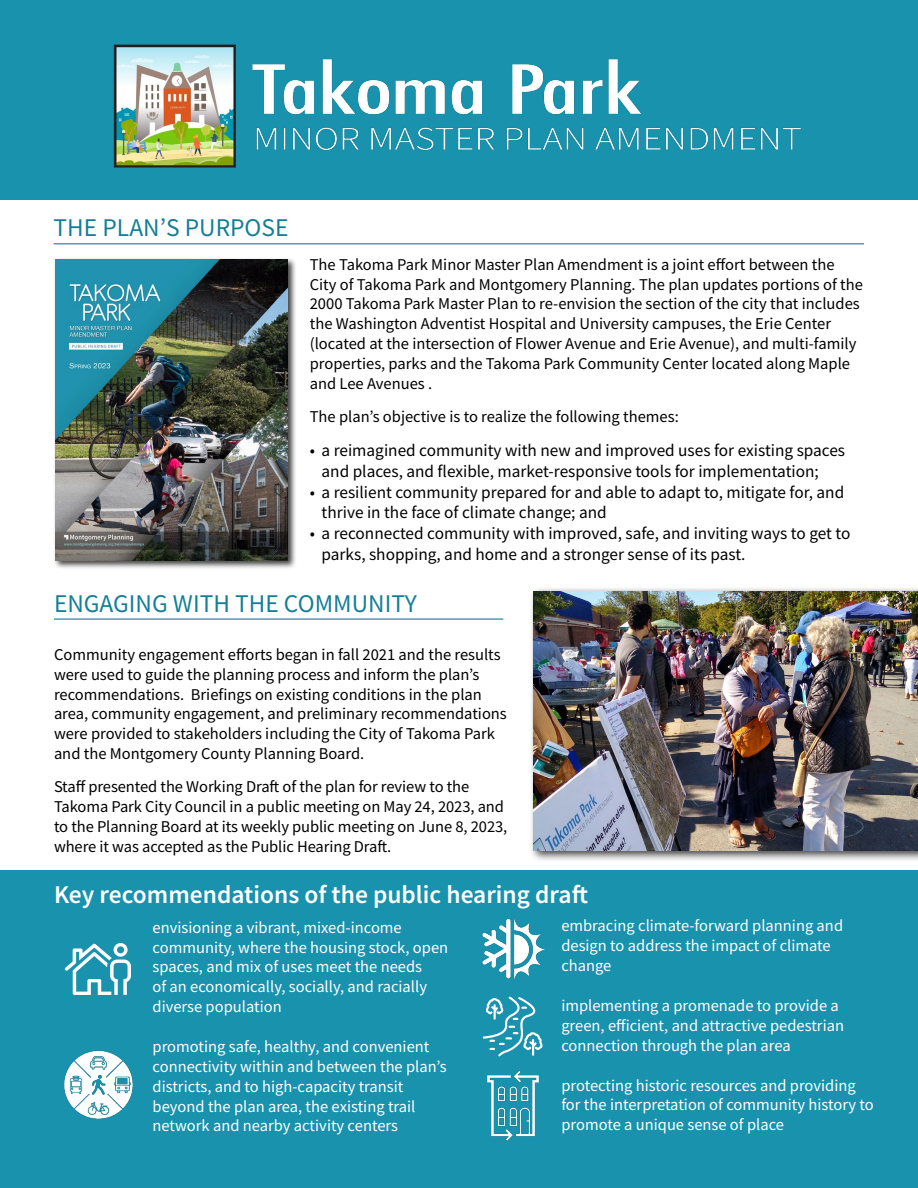
<style>
.page{position:relative;width:918px;height:1188px;background:#fff}
.page>*{position:absolute;margin:0;border:0;box-sizing:border-box;transform-origin:0 0}
.Header_2{font:600 25.5px "Source Sans Pro";color:#fff}
.Header_1{font:25.5px "Source Sans Pro";color:#157e97}
.Bullets{font:17.25px/20.7px "Source Sans Pro";color:#000}
.Body{font:16.5px/19.8px "Source Sans Pro";color:#000}
.Body_-_White{font:16.5px/19.8px "Source Sans Pro";color:#fff}
</style>
<div class="page">
<div style="left:529px;top:586px;width:389px;height:276px;background:#000;opacity:.75"></div>
<img style="left:534px;top:591px;width:384px;height:260px">
<div style="left:0;top:0;width:918px;height:199px;background:#1992ae"></div>
<img style="left:113px;top:44px;width:688px;height:124px">
<hr style="left:54px;top:243px;width:810px;height:1px;background:#157e97">
<hr style="left:54px;top:619px;width:449px;height:1px;background:#157e97">
<div style="left:0;top:870px;width:918px;height:318px;background:#1992ae"></div>
<div style="left:53px;top:257px;width:244px;height:312px;background:#000;opacity:.75"></div>
<img style="left:55px;top:259px;width:233px;height:302px">
<svg style="left:65px;top:943px;width:66px;height:52px"></svg>
<svg style="left:483px;top:997px;width:60px;height:59px"></svg>
<img style="left:482px;top:919px;width:63px;height:61px">
<img style="left:487px;top:1071px;width:52px;height:70px">
<img style="left:64px;top:1050px;width:69px;height:68px">
<h1 class="Header_1" style="left:54px;top:212px;width:236px">THE PLAN’S PURPOSE</h1>
<p class="Body" style="left:310px;top:254px;width:555px">The Takoma Park Minor Master Plan Amendment is a joint effort between the City of Takoma Park and Montgomery Planning. The plan updates portions of the 2000 Takoma Park Master Plan to re-envision the section of the city that includes the Washington Adventist Hospital and University campuses, the Erie Center (located at the intersection of Flower Avenue and Erie Avenue), and multi-family properties, parks and the Takoma Park Community Center located along Maple and Lee Avenues .</p>
<p class="Body" style="left:310px;top:407px;width:371px">The plan’s objective is to realize the following themes:</p>
<p class="Bullets" style="left:322px;top:440px;width:525px;text-indent:-12px">• a reimagined community with new and improved uses for existing spaces and places, and flexible, market-responsive tools for implementation;</p>
<p class="Bullets" style="left:322px;top:481px;width:524px;text-indent:-12px">• a resilient community prepared for and able to adapt to, mitigate for, and thrive in the face of climate change; and</p>
<p class="Bullets" style="left:322px;top:523px;width:530px;text-indent:-12px">• a reconnected community with improved, safe, and inviting ways to get to parks, shopping, and home and a stronger sense of its past.</p>
<h1 class="Header_1" style="left:54px;top:587px;width:364px">ENGAGING WITH THE COMMUNITY</h1>
<p class="Body" style="left:54px;top:645px;width:454px">Community engagement efforts began in fall 2021 and the results were used to guide the planning process and inform the plan’s recommendations. Briefings on existing conditions in the plan area, community engagement, and preliminary recommendations were provided to stakeholders including the City of Takoma Park and the Montgomery County Planning Board.</p>
<p class="Body" style="left:54px;top:777px;width:455px">Staff presented the Working Draft of the plan for review to the Takoma Park City Council in a public meeting on May 24, 2023, and to the Planning Board at its weekly public meeting on June 8, 2023, where it was accepted as the Public Hearing Draft.</p>
<h2 class="Header_2" style="left:54px;top:878px;width:536px">Key recommendations of the public hearing draft</h2>
<p class="Body_-_White" style="left:153px;top:917px;width:297px">envisioning a vibrant, mixed-income community, where the housing stock, open spaces, and mix of uses meet the needs<br>of an economically, socially, and racially diverse population</p>
<p class="Body_-_White" style="left:153px;top:1037px;width:296px">promoting safe, healthy, and convenient connectivity within and between the plan’s districts, and to high-capacity transit beyond the plan area, the existing trail network and nearby activity centers</p>
<p class="Body_-_White" style="left:561px;top:916px;width:283px">embracing climate-forward planning and design to address the impact of climate change</p>
<p class="Body_-_White" style="left:561px;top:996px;width:284px">implementing a promenade to provide a green, efficient, and attractive pedestrian connection through the plan area</p>
<p class="Body_-_White" style="left:561px;top:1075px;width:314px">protecting historic resources and providing for the interpretation of community history to promote a unique sense of place</p>
</div>
